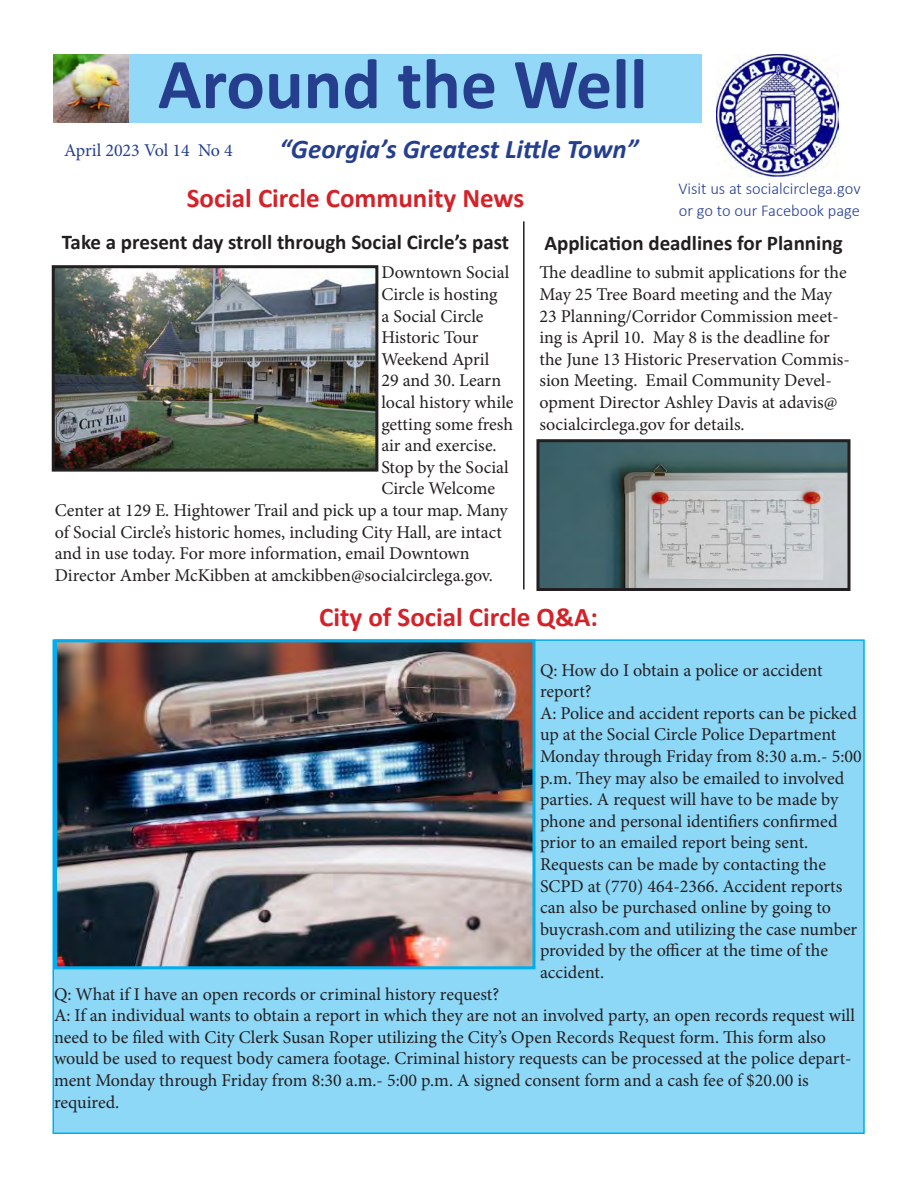
<style>
.page{position:relative;width:918px;height:1188px;background:#fff}
.page>*{position:absolute;margin:0;border:0;box-sizing:border-box;transform-origin:0 0}
.t1{font:700 72px "Calibri";color:#253f8e}
.t2{font:700 27px "Calibri";color:#d32229}
.t3{font:italic 700 27px "Calibri";color:#253f8e}
.t4{font:700 21px "Calibri";color:#231f20}
.t5{font:18px/21.6px "Minion Pro";color:#231f20}
.Paragraph_Style_2{font:18px "Minion Pro";color:#253f8e}
.t6{font:300 16.5px "Calibri";color:#253f8e}
</style>
<div class="page">
<div style="left:53px;top:640px;width:811px;height:493px;background:#8dd7f7"></div>
<img style="left:716px;top:54px;width:123px;height:122px">
<div style="left:55px;top:54px;width:647px;height:68px;background:#93d9f7"></div>
<hr style="left:523px;top:221px;width:2px;height:368px;background:#231f20">
<img style="left:540px;top:443px;width:306px;height:144px">
<div style="left:536px;top:439px;width:314px;height:152px;border:3px solid #231f20"></div>
<img style="left:56px;top:269px;width:318px;height:199px">
<div style="left:52px;top:265px;width:326px;height:207px;border:3px solid #231f20"></div>
<img style="left:54px;top:54px;width:74px;height:68px">
<img style="left:58px;top:643px;width:474px;height:322px">
<div style="left:54px;top:639px;width:482px;height:330px;border:3px solid #00aeef"></div>
<p class="t1" style="left:158px;top:33px;width:491px">Around the Well</p>
<p class="Paragraph_Style_2" style="left:64px;top:138px;width:170px">April 2023 Vol 14 No 4</p>
<p class="t3" style="left:279px;top:130px;width:361px">“Georgia’s Greatest Little Town”</p>
<p class="t2" style="left:187px;top:178px;width:339px">Social Circle Community News</p>
<p class="t6" style="left:678px;top:178px;width:184px">Visit us at socialcirclega.gov</p>
<p class="t6" style="left:679px;top:200px;width:183px">or go to our Facebook page</p>
<p class="t4" style="left:62px;top:227px;width:449px">Take a present day stroll through Social Circle’s past</p>
<p class="t5" style="left:381px;top:262px;width:129px">Downtown Social</p>
<p class="t5" style="left:381px;top:284px;width:118px">Circle is hosting</p>
<p class="t5" style="left:381px;top:305px;width:104px">a Social Circle</p>
<p class="t5" style="left:381px;top:327px;width:99px">Historic Tour</p>
<p class="t5" style="left:381px;top:348px;width:109px">Weekend April</p>
<p class="t5" style="left:381px;top:370px;width:121px">29 and 30. Learn</p>
<p class="t5" style="left:381px;top:392px;width:134px">local history while</p>
<p class="t5" style="left:381px;top:413px;width:133px">getting some fresh</p>
<p class="t5" style="left:381px;top:435px;width:117px">air and exercise.</p>
<p class="t5" style="left:381px;top:456px;width:129px">Stop by the Social</p>
<p class="t5" style="left:381px;top:478px;width:115px">Circle Welcome</p>
<p class="t5" style="left:55px;top:500px;width:455px">Center at 129 E. Hightower Trail and pick up a tour map. Many</p>
<p class="t5" style="left:55px;top:521px;width:449px">of Social Circle’s historic homes, including City Hall, are intact</p>
<p class="t5" style="left:55px;top:543px;width:417px">and in use today. For more information, email Downtown</p>
<p class="t5" style="left:55px;top:564px;width:440px">Director Amber McKibben at amckibben@socialcirclega.gov.</p>
<p class="t4" style="left:544px;top:228px;width:300px">Application deadlines for Planning</p>
<p class="t5" style="left:539px;top:262px;width:312px">The deadline to submit applications for the May 25 Tree Board meeting and the May 23 Planning/Corridor Commission meet&shy;ing is April 10. May 8 is the deadline for the June 13 Historic Preservation Commis&shy;sion Meeting. Email Community Devel&shy;opment Director Ashley Davis at adavis@ socialcirclega.gov for details.</p>
<p class="t2" style="left:319px;top:598px;width:280px">City of Social Circle Q&amp;A:</p>
<p class="t5" style="left:540px;top:659px;width:284px">Q: How do I obtain a police or accident report?</p>
<p class="t5" style="left:540px;top:702px;width:323px">A: Police and accident reports can be picked up at the Social Circle Police Department Monday through Friday from 8:30 a.m.- 5:00 p.m. They may also be emailed to involved parties. A request will have to be made by phone and personal identifiers confirmed prior to an emailed report being sent.</p>
<p class="t5" style="left:540px;top:853px;width:319px">Requests can be made by contacting the SCPD at (770) 464-2366. Accident reports can also be purchased online by going to buycrash.com and utilizing the case number provided by the officer at the time of the accident.</p>
<p class="t5" style="left:54px;top:983px;width:447px">Q: What if I have an open records or criminal history request?</p>
<p class="t5" style="left:54px;top:1005px;width:803px">A: If an individual wants to obtain a report in which they are not an involved party, an open records request will need to be filed with City Clerk Susan Roper utilizing the City’s Open Records Request form. This form also would be used to request body camera footage. Criminal history requests can be processed at the police depart&shy;ment Monday through Friday from 8:30 a.m.- 5:00 p.m. A signed consent form and a cash fee of $20.00 is</p>
<p class="t5" style="left:54px;top:1091px;width:67px">required.</p>
</div>
